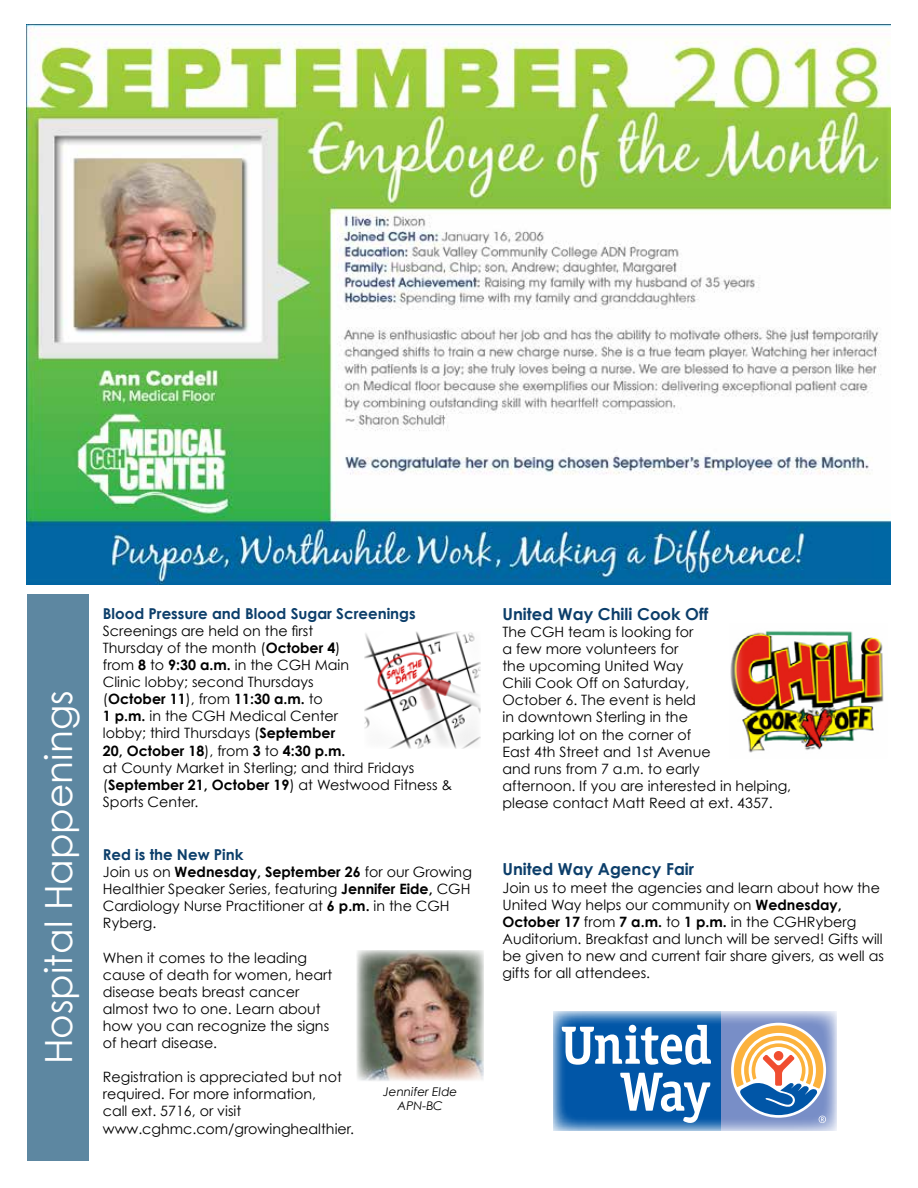
<style>
.page{position:relative;width:918px;height:1188px;background:#fff}
.page>*{position:absolute;margin:0;border:0;box-sizing:border-box;transform-origin:0 0}
.t1{font:37.5px "Century Gothic";color:#fff}
.t2{font:700 16.5px "Century Gothic";color:#0c3e6a}
.t3{font:700 15px "Century Gothic";color:#0c3e6a}
.t4{font:14.25px/17.1px "Century Gothic";color:#000}
.t5{font:italic 12px/14.4px "Century Gothic";color:#000;text-align:center}
.s1{font-weight:700}
</style>
<div class="page">
<img style="left:364px;top:632px;width:117px;height:116px">
<div style="left:27px;top:594px;width:61px;height:567px;background:#5d87a1"></div>
<img style="left:357px;top:950px;width:126px;height:131px">
<svg style="left:721px;top:1011px;width:115px;height:120px;background:#9eaed6"></svg>
<svg style="left:553px;top:1011px;width:168px;height:120px;background:#2d73b6"></svg>
<svg style="left:620px;top:1073px;width:90px;height:50px"></svg>
<svg style="left:562px;top:1025px;width:149px;height:40px"></svg>
<svg style="left:734px;top:1026px;width:92px;height:97px"></svg>
<img style="left:26px;top:25px;width:865px;height:559px">
<img style="left:730px;top:631px;width:154px;height:122px">
<h1 class="t1" style="left:36px;top:1064px;width:375px;rotate:-90deg">Hospital Happenings</h1>
<p class="t3" style="left:103px;top:604px;width:314px">Blood Pressure and Blood Sugar Screenings</p>
<p class="t4" style="left:103px;top:622px;width:351px">Screenings are held on the first<br>Thursday of the month (<span class="s1">October 4</span>)<br>from <span class="s1">8</span> to <span class="s1">9:30 a.m.</span> in the CGH Main<br>Clinic lobby; second Thursdays<br>(<span class="s1">October 11</span>), from <span class="s1">11:30 a.m.</span> to<br><span class="s1">1 p.m.</span> in the CGH Medical Center<br>lobby; third Thursdays (<span class="s1">September<br>20, October 18</span>), from <span class="s1">3</span> to <span class="s1">4:30 p.m.<br></span>at County Market in Sterling; and third Fridays (<span class="s1">September 21, October 19</span>) at Westwood Fitness &amp; Sports Center.</p>
<p class="t3" style="left:103px;top:845px;width:142px">Red is the New Pink</p>
<p class="t4" style="left:103px;top:863px;width:371px">Join us on <span class="s1">Wednesday, September 26</span> for our Growing Healthier Speaker Series, featuring <span class="s1">Jennifer Eide,</span> CGH Cardiology Nurse Practitioner at <span class="s1">6 p.m.</span> in the CGH Ryberg.</p>
<p class="t4" style="left:103px;top:949px;width:231px">When it comes to the leading cause of death for women, heart disease beats breast cancer almost two to one. Learn about how you can recognize the signs of heart disease.</p>
<p class="t4" style="left:103px;top:1068px;width:253px">Registration is appreciated but not required. For more information,<br>call ext. 5716, or visit www.cghmc.com/growinghealthier.</p>
<p class="t5" style="left:383px;top:1084px;width:76px">Jennifer EIde<br>APN-BC</p>
<p class="t2" style="left:503px;top:604px;width:207px">United Way Chili Cook Off</p>
<p class="t4" style="left:503px;top:623px;width:290px">The CGH team is looking for<br>a few more volunteers for<br>the upcoming United Way<br>Chili Cook Off on Saturday,<br>October 6. The event is held<br>in downtown Sterling in the<br>parking lot on the corner of<br>East 4th Street and 1st Avenue<br>and runs from 7 a.m. to early<br>afternoon. If you are interested in helping, please contact Matt Reed at ext. 4357.</p>
<p class="t2" style="left:503px;top:859px;width:193px">United Way Agency Fair</p>
<p class="t4" style="left:503px;top:879px;width:383px">Join us to meet the agencies and learn about how the United Way helps our community on <span class="s1">Wednesday, October 17</span> from <span class="s1">7 a.m.</span> to <span class="s1">1 p.m.</span> in the CGHRyberg Auditorium. Breakfast and lunch will be served! Gifts will be given to new and current fair share givers, as well as gifts for all attendees.</p>
</div>
